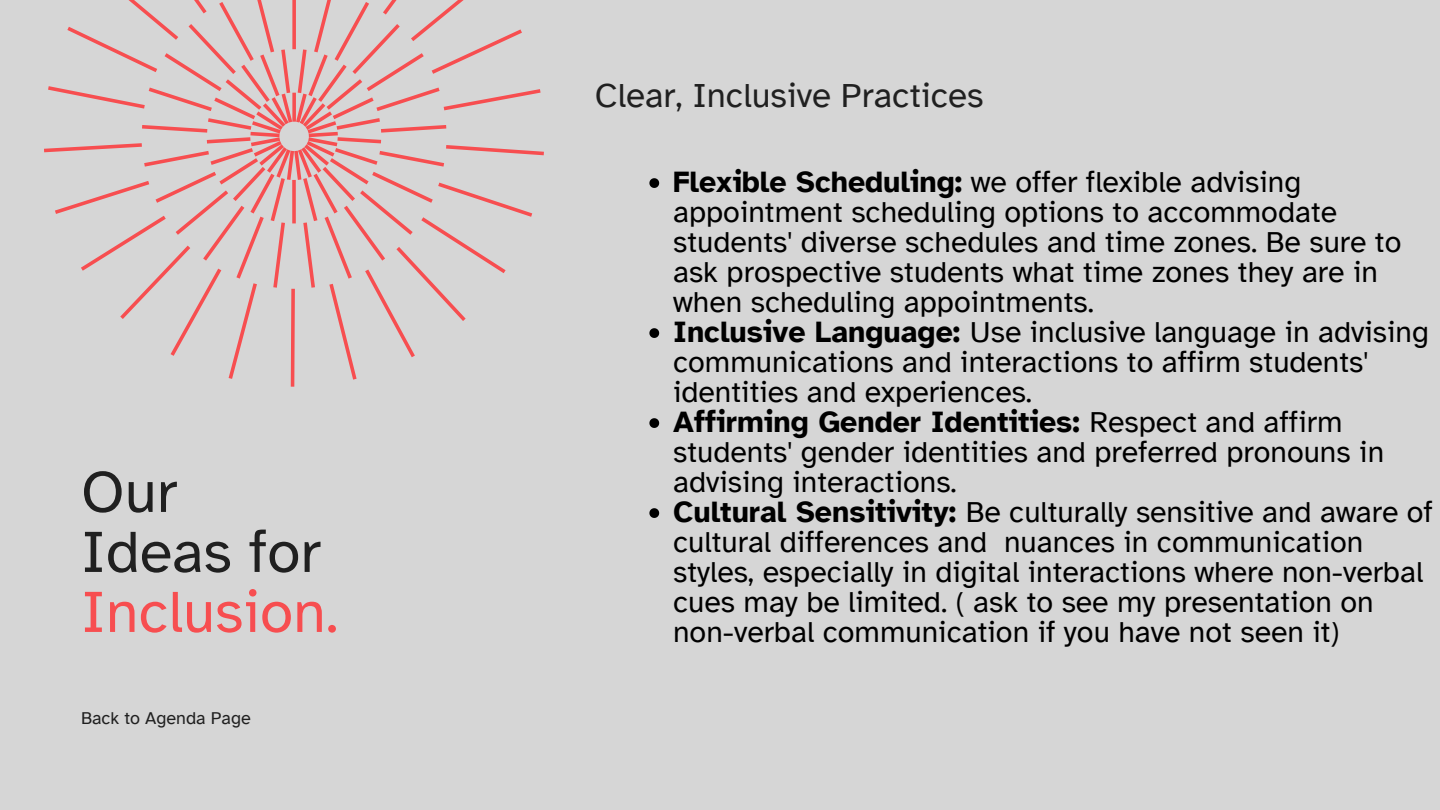
<style>
.page{position:relative;width:1440px;height:810px;background:#d6d6d6}
.page>*{position:absolute;margin:0;border:0;box-sizing:border-box;transform-origin:0 0}
.t1{font:60px/60px "Atkinson Hyperlegible";color:#202020}
.t2{font:35px "Atkinson Hyperlegible";color:#202020}
.t3{font:30.3px/30px "Atkinson Hyperlegible";color:#000}
.t4{font:18px "Atkinson Hyperlegible";color:#202020}
.s1{color:#f74e50}
.s2{font-weight:700}
</style>
<div class="page">
<svg style="left:44px;top:0;width:500px;height:387px"></svg>
<svg style="left:649px;top:178px;width:10px;height:10px"></svg>
<svg style="left:649px;top:328px;width:10px;height:10px"></svg>
<svg style="left:649px;top:418px;width:10px;height:10px"></svg>
<svg style="left:649px;top:508px;width:10px;height:10px"></svg>
<p class="t1" style="left:81px;top:462px;width:259px">Our<br>Ideas for<br><span class="s1">Inclusion.</span></p>
<h2 class="t4" style="left:81px;top:707px;width:171px">Back to Agenda Page</h2>
<h1 class="t2" style="left:595px;top:74px;width:390px">Clear, Inclusive Practices</h1>
<p class="t3" style="left:673px;top:167px;width:730px"><span class="s2">Flexible Scheduling:</span> we offer flexible advising appointment scheduling options to accommodate students' diverse schedules and time zones. Be sure to ask prospective students what time zones they are in when scheduling appointments.</p>
<p class="t3" style="left:673px;top:317px;width:757px"><span class="s2">Inclusive Language:</span> Use inclusive language in advising communications and interactions to affirm students' identities and experiences.</p>
<p class="t3" style="left:673px;top:407px;width:713px"><span class="s2">Affirming Gender Identities:</span> Respect and affirm students' gender identities and preferred pronouns in advising interactions.</p>
<p class="t3" style="left:673px;top:497px;width:761px"><span class="s2">Cultural Sensitivity:</span> Be culturally sensitive and aware of cultural differences and nuances in communication styles, especially in digital interactions where non-verbal cues may be limited. ( ask to see my presentation on non-verbal communication if you have not seen it)</p>
</div>
